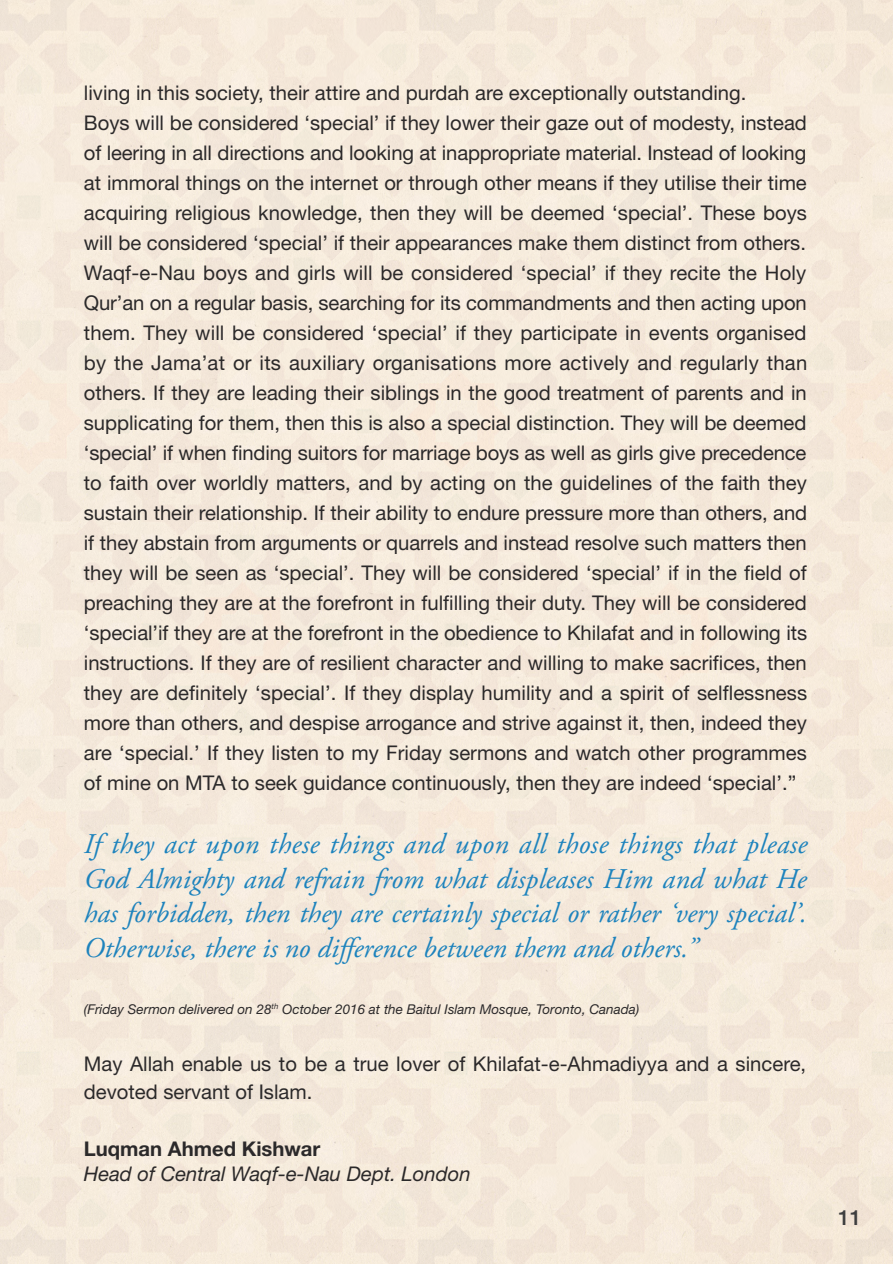
<style>
.page{position:relative;width:893px;height:1264px;background:#fff}
.page>*{position:absolute;margin:0;border:0;box-sizing:border-box;transform-origin:0 0}
.t1{font:italic 28.5px/34.5px "Adobe Garamond Pro";color:#1d83bd;text-align:justify}
.t2{font:500 21px "Helvetica Neue LT Std";color:#3e3e3f}
.t3{font:20.25px/30px "Helvetica Neue LT Std";color:#2b292a;text-align:justify}
.t4{font:italic 20.25px "Helvetica Neue LT Std";color:#2b292a}
.t5{font:700 20.25px "Helvetica Neue LT Std";color:#2b292a}
.t6{font:italic 13.5px "Helvetica Neue LT Std";color:#2b292a}
</style>
<div class="page">
<p class="t3" style="left:84px;top:77px;width:664px">living in this society, their attire and purdah are exceptionally outstanding.</p>
<p class="t3" style="left:84px;top:107px;width:725px">Boys will be considered ‘special’ if they lower their gaze out of modesty, instead of leering in all directions and looking at inappropriate material. Instead of looking at immoral things on the internet or through other means if they utilise their time acquiring religious knowledge, then they will be deemed ‘special’. These boys will be considered ‘special’ if their appearances make them distinct from others.</p>
<p class="t3" style="left:84px;top:257px;width:725px">Waqf-e-Nau boys and girls will be considered ‘special’ if they recite the Holy Qur’an on a regular basis, searching for its commandments and then acting upon them. They will be considered ‘special’ if they participate in events organised by the Jama’at or its auxiliary organisations more actively and regularly than others. If they are leading their siblings in the good treatment of parents and in supplicating for them, then this is also a special distinction. They will be deemed ‘special’ if when finding suitors for marriage boys as well as girls give precedence to faith over worldly matters, and by acting on the guidelines of the faith they sustain their relationship. If their ability to endure pressure more than others, and if they abstain from arguments or quarrels and instead resolve such matters then they will be seen as ‘special’. They will be considered ‘special’ if in the field of preaching they are at the forefront in fulfilling their duty. They will be considered ‘special’if they are at the forefront in the obedience to Khilafat and in following its instructions. If they are of resilient character and willing to make sacrifices, then they are definitely ‘special’. If they display humility and a spirit of selflessness more than others, and despise arrogance and strive against it, then, indeed they are ‘special.’ If they listen to my Friday sermons and watch other programmes of mine on MTA to seek guidance continuously, then they are indeed ‘special’.”</p>
<p class="t1" style="left:84px;top:827px;width:725px">If they act upon these things and upon all those things that please God Almighty and refrain from what displeases Him and what He has forbidden, then they are certainly special or rather ‘very special’.<br>Otherwise, there is no difference between them and others.’’</p>
<p class="t6" style="left:84px;top:1000px;width:557px">(Friday Sermon delivered on 28<sup>th</sup> October 2016 at the Baitul Islam Mosque, Toronto, Canada)</p>
<p class="t3" style="left:84px;top:1049px;width:724px;line-height:28.5px">May Allah enable us to be a true lover of Khilafat-e-Ahmadiyya and a sincere, devoted servant of Islam.</p>
<p class="t5" style="left:84px;top:1136px;width:238px">Luqman Ahmed Kishwar</p>
<p class="t4" style="left:84px;top:1161px;width:388px">Head of Central Waqf-e-Nau Dept. London</p>
<p class="t2" style="left:838px;top:1204px;width:25px">11</p>
</div>
